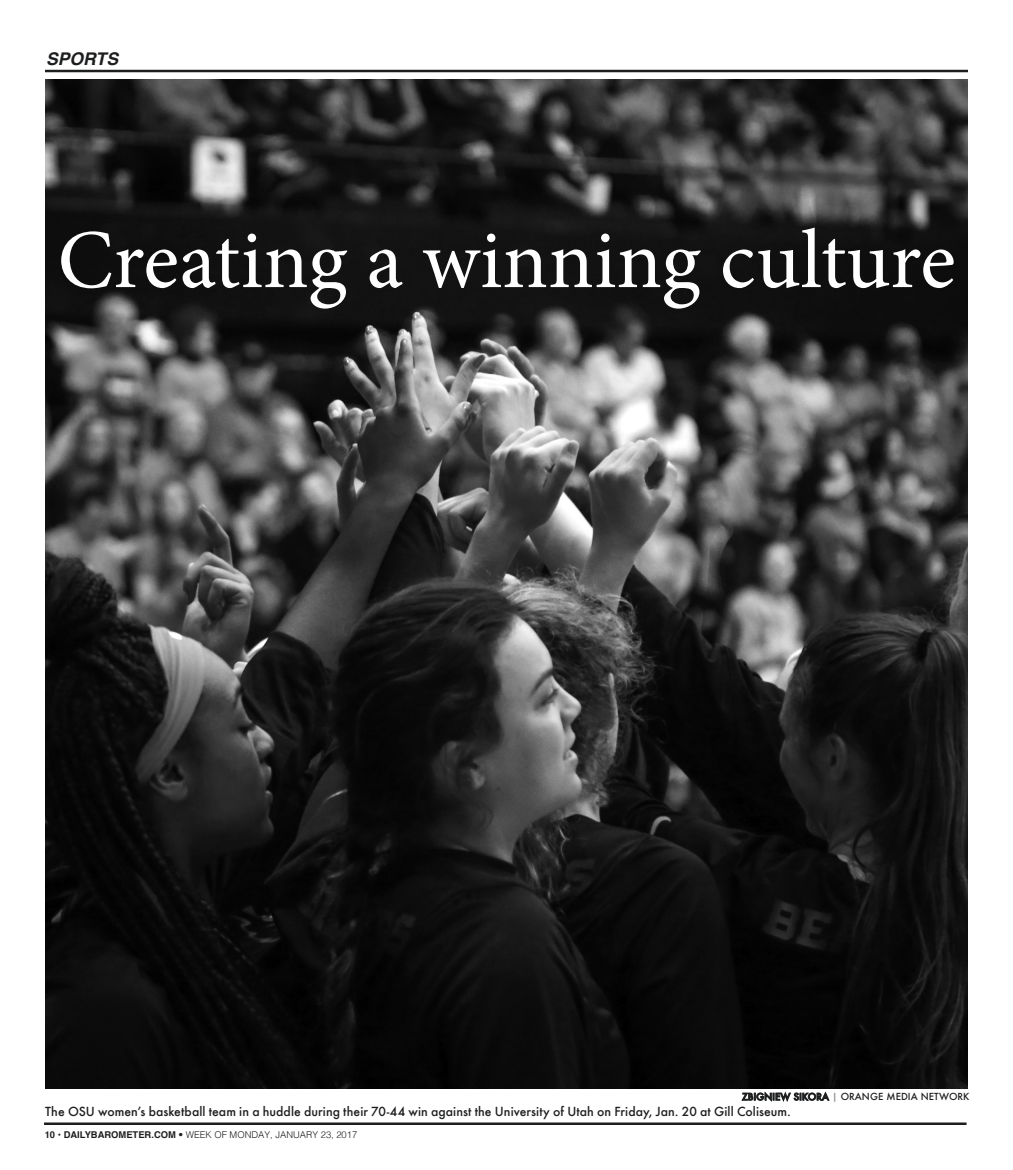
<style>
.page{position:relative;width:1013px;height:1170px;background:#fff}
.page>*{position:absolute;margin:0;border:0;box-sizing:border-box;transform-origin:0 0}
.t1{font:83.75px "Minion Pro";color:#fff}
.t2{font:italic 700 17.5px "Helvetica";color:#1d1e1f}
.t3{font:12.12px "Futura Medium 2";letter-spacing:.005em;color:#1d1e1f}
.t4{font:500 9.5px "Futura";color:#1d1e1f}
.t5{font:300 9.38px "Helvetica";color:#1d1e1f}
.s1{color:#878788}
.s2{font-weight:700}
</style>
<div class="page">
<img style="left:45px;top:79px;width:923px;height:1009px">
<hr style="left:45px;top:70px;width:923px;height:2px;background:#1d1e1f">
<hr style="left:44px;top:1122px;width:922px;height:3px;background:#1d1e1f">
<svg style="left:741px;top:1092px;width:88px;height:9px"></svg>
<h2 class="t2" style="left:46px;top:45px;width:73px">SPORTS</h2>
<h1 class="t1" style="left:57px;top:204px;width:899px">Creating a winning culture</h1>
<p class="t4" style="left:742px;top:1090px;width:229px">ZBIGNIEW SIKORA <span class="s1">|</span> ORANGE MEDIA NETWORK</p>
<p class="t3" style="left:45px;top:1103px;width:747px">The OSU women’s basketball team in a huddle during their 70-44 win against the University of Utah on Friday, Jan. 20 at Gill Coliseum.</p>
<p class="t5" style="left:45px;top:1126px;width:314px"><span class="s2">10 • DAILYBAROMETER.COM</span> • WEEK OF MONDAY, JANUARY 23, 2017</p>
</div>
